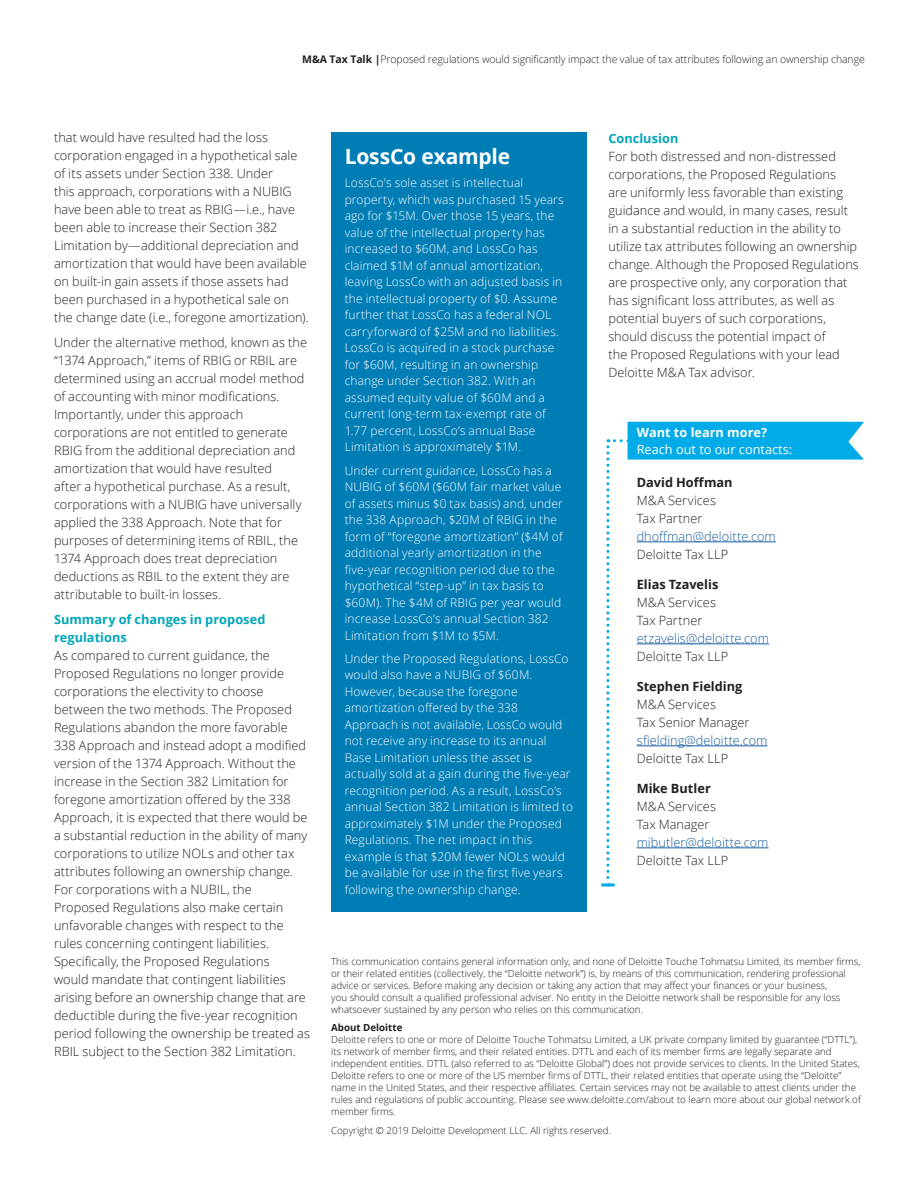
<style>
.page{position:relative;width:918px;height:1188px;background:#fff}
.page>*{position:absolute;margin:0;border:0;box-sizing:border-box;transform-origin:0 0}
.t1{font:700 21px "Open Sans";letter-spacing:-.005em;color:#fff}
.Body_copy__8_5_12pt{font:300 12.75px/18px "Open Sans";letter-spacing:.005em;color:#231f20}
.Body_copy__8_5_12pt-2{font:300 12.75px "Open Sans";letter-spacing:.005em;color:#175d9e}
.Subhead_B__8_5_12pt{font:700 12.75px "Open Sans";letter-spacing:.005em;color:#231f20}
.Subhead_A__8_5_12pt{font:700 12.75px/18px "Open Sans";color:#00a6b9}
.Footer_copy{font:12.75px "Open Sans";color:#fff}
.Footer_copy-2{font:700 12.75px "Open Sans";color:#fff}
.t2{font:300 12px/16.5px "Open Sans";letter-spacing:.01em;color:#fff}
.Brochure_title_right{font:300 10.5px "Open Sans";letter-spacing:-.01em;color:#231f20}
.Footer_copy-3{font:300 9.75px/12px "Open Sans";color:#231f20}
.Footer_copy-4{font:700 9.75px "Open Sans";color:#231f20}
.s1{font-weight:700}
</style>
<div class="page">
<div style="left:331px;top:133px;width:256px;height:779px;background:#007db5"></div>
<hr style="left:637px;top:542px;width:139px;height:1px;background:#175d9e">
<hr style="left:637px;top:644px;width:132px;height:1px;background:#175d9e">
<hr style="left:637px;top:746px;width:130px;height:1px;background:#175d9e">
<hr style="left:637px;top:848px;width:132px;height:1px;background:#175d9e">
<div style="left:628px;top:422px;width:236px;height:38px;background:#00abe7"></div>
<svg style="left:606px;top:439px;width:15px;height:440px"></svg>
<hr style="left:601px;top:883px;width:14px;height:3px;background:#00abe7">
<p class="Brochure_title_right" style="left:302px;top:52px;width:564px"><span class="s1">M&amp;A Tax Talk |</span>Proposed regulations would significantly impact the value of tax attributes following an ownership change</p>
<p class="Body_copy__8_5_12pt" style="left:54px;top:128px;width:256px">that would have resulted had the loss corporation engaged in a hypothetical sale of its assets under Section 338. Under<br>this approach, corporations with a NUBIG have been able to treat as RBIG—i.e., have been able to increase their Section 382<br>Limitation by—additional depreciation and amortization that would have been available on built-in gain assets if those assets had been purchased in a hypothetical sale on the change date (i.e., foregone amortization).</p>
<p class="Body_copy__8_5_12pt" style="left:54px;top:333px;width:255px">Under the alternative method, known as the “1374 Approach,” items of RBIG or RBIL are determined using an accrual model method of accounting with minor modifications.<br>Importantly, under this approach corporations are not entitled to generate RBIG from the additional depreciation and amortization that would have resulted<br>after a hypothetical purchase. As a result, corporations with a NUBIG have universally applied the 338 Approach. Note that for purposes of determining items of RBIL, the 1374 Approach does treat depreciation deductions as RBIL to the extent they are attributable to built-in losses.</p>
<p class="Subhead_A__8_5_12pt" style="left:54px;top:610px;width:213px">Summary of changes in proposed regulations</p>
<p class="Body_copy__8_5_12pt" style="left:54px;top:646px;width:255px">As compared to current guidance, the Proposed Regulations no longer provide corporations the electivity to choose between the two methods. The Proposed Regulations abandon the more favorable 338 Approach and instead adopt a modified version of the 1374 Approach. Without the increase in the Section 382 Limitation for foregone amortization offered by the 338<br>Approach, it is expected that there would be a substantial reduction in the ability of many corporations to utilize NOLs and other tax attributes following an ownership change.</p>
<p class="Body_copy__8_5_12pt" style="left:54px;top:880px;width:257px">For corporations with a NUBIL, the Proposed Regulations also make certain unfavorable changes with respect to the rules concerning contingent liabilities.<br>Specifically, the Proposed Regulations<br>would mandate that contingent liabilities arising before an ownership change that are deductible during the five-year recognition period following the ownership be treated as RBIL subject to the Section 382 Limitation.</p>
<p class="t1" style="left:345px;top:142px;width:167px">LossCo example</p>
<p class="t2" style="left:345px;top:174px;width:221px">LossCo’s sole asset is intellectual property, which was purchased 15 years ago for $15M. Over those 15 years, the value of the intellectual property has increased to $60M, and LossCo has claimed $1M of annual amortization, leaving LossCo with an adjusted basis in the intellectual property of $0. Assume further that LossCo has a federal NOL carryforward of $25M and no liabilities.<br>LossCo is acquired in a stock purchase for $60M, resulting in an ownership change under Section 382. With an assumed equity value of $60M and a current long-term tax-exempt rate of 1.77 percent, LossCo’s annual Base Limitation is approximately $1M.</p>
<p class="t2" style="left:345px;top:462px;width:220px">Under current guidance, LossCo has a NUBIG of $60M ($60M fair market value of assets minus $0 tax basis) and, under the 338 Approach, $20M of RBIG in the form of “foregone amortization” ($4M of additional yearly amortization in the five-year recognition period due to the hypothetical “step-up” in tax basis to $60M). The $4M of RBIG per year would increase LossCo’s annual Section 382<br>Limitation from $1M to $5M.</p>
<p class="t2" style="left:345px;top:650px;width:230px">Under the Proposed Regulations, LossCo would also have a NUBIG of $60M.<br>However, because the foregone amortization offered by the 338<br>Approach is not available, LossCo would not receive any increase to its annual Base Limitation unless the asset is actually sold at a gain during the five-year recognition period. As a result, LossCo’s annual Section 382 Limitation is limited to approximately $1M under the Proposed Regulations. The net impact in this example is that $20M fewer NOLs would be available for use in the first five years following the ownership change.</p>
<p class="Subhead_A__8_5_12pt" style="left:608px;top:129px;width:72px">Conclusion</p>
<p class="Body_copy__8_5_12pt" style="left:608px;top:147px;width:252px">For both distressed and non-distressed corporations, the Proposed Regulations<br>are uniformly less favorable than existing guidance and would, in many cases, result in a substantial reduction in the ability to utilize tax attributes following an ownership change. Although the Proposed Regulations are prospective only, any corporation that has significant loss attributes, as well as potential buyers of such corporations, should discuss the potential impact of<br>the Proposed Regulations with your lead Deloitte M&amp;A Tax advisor.</p>
<p class="Footer_copy-2" style="left:637px;top:424px;width:132px">Want to learn more?</p>
<p class="Footer_copy" style="left:637px;top:440px;width:157px">Reach out to our contacts:</p>
<p class="Subhead_B__8_5_12pt" style="left:637px;top:473px;width:97px">David Hoffman</p>
<p class="Body_copy__8_5_12pt" style="left:637px;top:491px;width:81px">M&amp;A Services</p>
<p class="Body_copy__8_5_12pt" style="left:637px;top:509px;width:67px">Tax Partner</p>
<p class="Body_copy__8_5_12pt-2" style="left:637px;top:528px;width:141px">dhoffman@deloitte.com</p>
<p class="Body_copy__8_5_12pt" style="left:637px;top:545px;width:93px">Deloitte Tax LLP</p>
<p class="Subhead_B__8_5_12pt" style="left:637px;top:575px;width:83px">Elias Tzavelis</p>
<p class="Body_copy__8_5_12pt" style="left:637px;top:593px;width:81px">M&amp;A Services</p>
<p class="Body_copy__8_5_12pt" style="left:637px;top:611px;width:67px">Tax Partner</p>
<p class="Body_copy__8_5_12pt-2" style="left:637px;top:630px;width:134px">etzavelis@deloitte.com</p>
<p class="Body_copy__8_5_12pt" style="left:637px;top:647px;width:93px">Deloitte Tax LLP</p>
<p class="Subhead_B__8_5_12pt" style="left:637px;top:677px;width:107px">Stephen Fielding</p>
<p class="Body_copy__8_5_12pt" style="left:637px;top:695px;width:81px">M&amp;A Services</p>
<p class="Body_copy__8_5_12pt" style="left:637px;top:713px;width:114px">Tax Senior Manager</p>
<p class="Body_copy__8_5_12pt-2" style="left:637px;top:732px;width:132px">sfielding@deloitte.com</p>
<p class="Body_copy__8_5_12pt" style="left:637px;top:749px;width:93px">Deloitte Tax LLP</p>
<p class="Subhead_B__8_5_12pt" style="left:637px;top:779px;width:76px">Mike Butler</p>
<p class="Body_copy__8_5_12pt" style="left:637px;top:797px;width:81px">M&amp;A Services</p>
<p class="Body_copy__8_5_12pt" style="left:637px;top:815px;width:74px">Tax Manager</p>
<p class="Body_copy__8_5_12pt-2" style="left:637px;top:834px;width:133px">mibutler@deloitte.com</p>
<p class="Body_copy__8_5_12pt" style="left:637px;top:851px;width:93px">Deloitte Tax LLP</p>
<p class="Footer_copy-3" style="left:331px;top:955px;width:531px">This communication contains general information only, and none of Deloitte Touche Tohmatsu Limited, its member firms, or their related entities (collectively, the “Deloitte network”) is, by means of this communication, rendering professional advice or services. Before making any decision or taking any action that may affect your finances or your business,<br>you should consult a qualified professional adviser. No entity in the Deloitte network shall be responsible for any loss whatsoever sustained by any person who relies on this communication.</p>
<p class="Footer_copy-4" style="left:331px;top:1021px;width:73px">About Deloitte</p>
<p class="Footer_copy-3" style="left:331px;top:1033px;width:531px">Deloitte refers to one or more of Deloitte Touche Tohmatsu Limited, a UK private company limited by guarantee (“DTTL”), its network of member firms, and their related entities. DTTL and each of its member firms are legally separate and independent entities. DTTL (also referred to as “Deloitte Global”) does not provide services to clients. In the United States, Deloitte refers to one or more of the US member firms of DTTL, their related entities that operate using the “Deloitte” name in the United States, and their respective affiliates. Certain services may not be available to attest clients under the rules and regulations of public accounting. Please see www.deloitte.com/about to learn more about our global network of member firms.</p>
<p class="Footer_copy-3" style="left:331px;top:1124px;width:281px">Copyright © 2019 Deloitte Development LLC. All rights reserved.</p>
</div>
